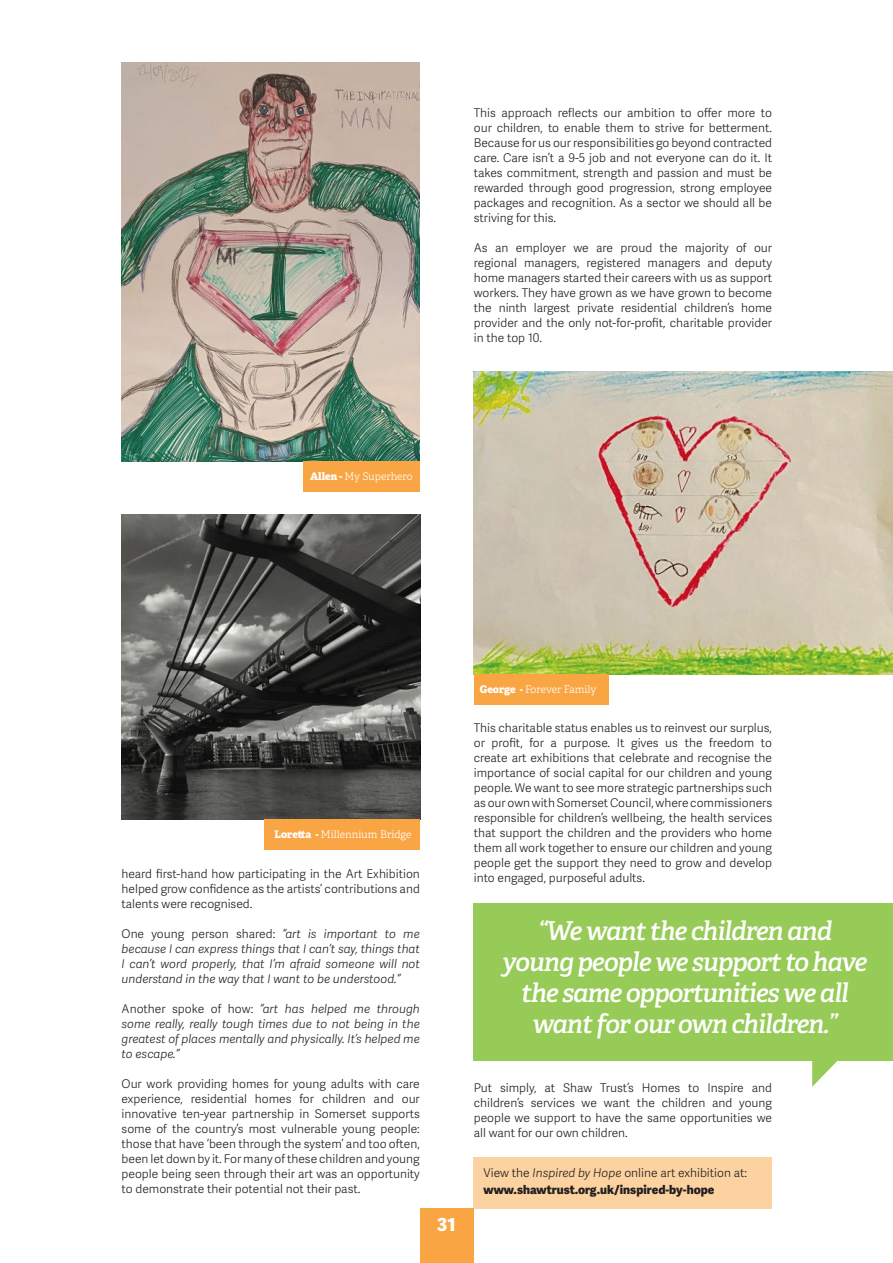
<style>
.page{position:relative;width:893px;height:1263px;background:#fff}
.page>*{position:absolute;margin:0;border:0;box-sizing:border-box;transform-origin:0 0}
.t1{font:italic 600 26.1px "Adelle";letter-spacing:-.04em;color:#fff}
.t2{font:800 18px "Adelle Sans";color:#fff}
.t3{font:300 12px/15px "Adelle Sans";color:#231f20;text-align:justify}
.t4{font:italic 300 12px/15px "Adelle Sans";color:#231f20;text-align:justify}
.t5{font:800 12px/16.5px "Adelle Sans";color:#231f20}
.t6{font:300 10.5px "Adelle";color:#fff}
.s1{font-weight:800}
.s2{font-style:normal}
.s3{font-weight:300}
.s4{font-weight:300;font-style:italic}
</style>
<div class="page">
<div style="left:420px;top:1209px;width:54px;height:54px;background:#f9a543"></div>
<div style="left:474px;top:1157px;width:298px;height:52px;background:#fcd2a1"></div>
<svg style="left:812px;top:1061px;width:25px;height:26px"></svg>
<div style="left:474px;top:904px;width:419px;height:157px;background:#97cb58"></div>
<img style="left:122px;top:63px;width:298px;height:398px">
<img style="left:122px;top:514px;width:298px;height:305px">
<img style="left:474px;top:371px;width:419px;height:303px">
<div style="left:303px;top:461px;width:117px;height:31px;background:#f9a543"></div>
<div style="left:264px;top:819px;width:156px;height:30px;background:#f9a543"></div>
<div style="left:474px;top:674px;width:134px;height:30px;background:#f9a543"></div>
<p class="t6" style="left:310px;top:470px;width:104px"><span class="s1">Allen -</span> My Superhero</p>
<p class="t3" style="left:474px;top:105px;width:300px">This approach reflects our ambition to offer more to our children, to enable them to strive for betterment.<br>Because for us our responsibilities go beyond contracted care. Care isn’t a 9-5 job and not everyone can do it. It takes commitment, strength and passion and must be rewarded through good progression, strong employee packages and recognition. As a sector we should all be striving for this.</p>
<p class="t3" style="left:474px;top:240px;width:300px">As an employer we are proud the majority of our regional managers, registered managers and deputy home managers started their careers with us as support workers. They have grown as we have grown to become the ninth largest private residential children’s home provider and the only not-for-profit, charitable provider in the top 10.</p>
<p class="t6" style="left:274px;top:827px;width:139px"><span class="s1">Loretta -</span> Millennium Bridge</p>
<p class="t3" style="left:122px;top:866px;width:300px">heard first-hand how participating in the Art Exhibition helped grow confidence as the artists’ contributions and talents were recognised.</p>
<p class="t4" style="left:122px;top:926px;width:300px"><span class="s2">One young person shared:</span> “art is important to me because I can express things that I can’t say, things that I can’t word properly, that I’m afraid someone will not understand in the way that I want to be understood.”</p>
<p class="t4" style="left:122px;top:1001px;width:300px"><span class="s2">Another spoke of how:</span> “art has helped me through some really, really tough times due to not being in the greatest of places mentally and physically. It’s helped me to escape.”</p>
<p class="t3" style="left:122px;top:1076px;width:300px">Our work providing homes for young adults with care experience, residential homes for children and our innovative ten-year partnership in Somerset supports some of the country’s most vulnerable young people: those that have ‘been through the system’ and too often, been let down by it. For many of these children and young people being seen through their art was an opportunity to demonstrate their potential not their past.</p>
<p class="t2" style="left:437px;top:1213px;width:20px">31</p>
<p class="t6" style="left:480px;top:682px;width:118px"><span class="s1">George -</span> Forever Family</p>
<p class="t3" style="left:474px;top:720px;width:300px">This charitable status enables us to reinvest our surplus, or profit, for a purpose. It gives us the freedom to create art exhibitions that celebrate and recognise the importance of social capital for our children and young people. We want to see more strategic partnerships such as our own with Somerset Council, where commissioners responsible for children’s wellbeing, the health services that support the children and the providers who home them all work together to ensure our children and young people get the support they need to grow and develop into engaged, purposeful adults.</p>
<p class="t1" style="left:538px;top:915px;width:296px">“We want the children and</p>
<p class="t1" style="left:503px;top:946px;width:366px">young people we support to have</p>
<p class="t1" style="left:521px;top:976px;width:329px">the same opportunities we all</p>
<p class="t1" style="left:532px;top:1007px;width:307px">want for our own children.”</p>
<p class="t3" style="left:474px;top:1080px;width:300px">Put simply, at Shaw Trust’s Homes to Inspire and children’s services we want the children and young people we support to have the same opportunities we all want for our own children.</p>
<p class="t5" style="left:484px;top:1165px;width:265px"><span class="s3">View the</span> <span class="s4">Inspired by Hope</span> <span class="s3">online art exhibition at: </span>www.shawtrust.org.uk/inspired-by-hope</p>
</div>
